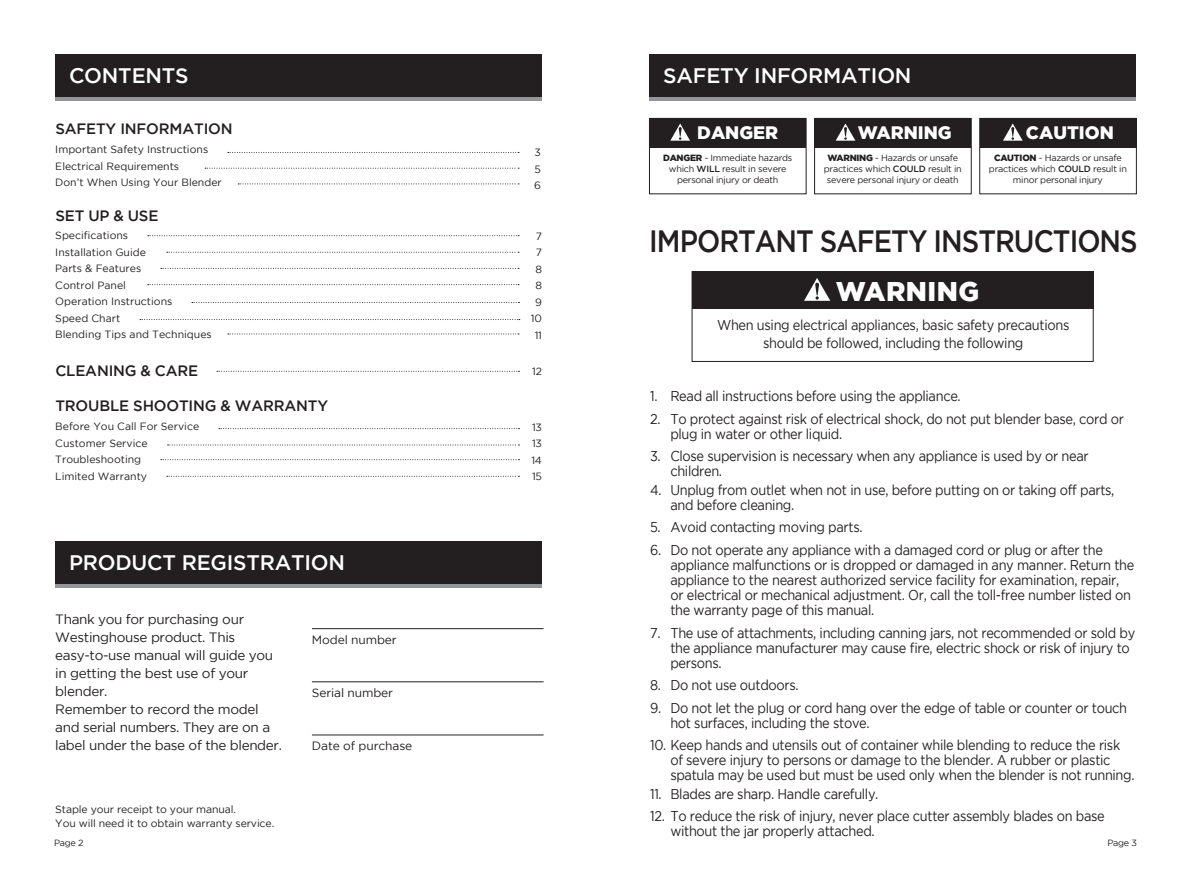
<style>
.page{position:relative;width:1191px;height:893px;background:#fff}
.page>*{position:absolute;margin:0;border:0;box-sizing:border-box;transform-origin:0 0}
.t1{font:500 30.75px "Gotham";color:#231f20;scale:.89 1}
.t2{font:900 27px "Gotham";color:#fff}
.t3{font:500 21px "Gotham";letter-spacing:-.01em;color:#fff}
.t4{font:900 18px "Gotham";color:#fff}
.t5{font:500 15px "Gotham";letter-spacing:-.01em;color:#231f20}
.t6{font:14.25px/15px "Gotham";letter-spacing:-.025em;color:#231f20;scale:.9 1}
.t7{font:13.5px/18px "Gotham";letter-spacing:-.025em;color:#231f20}
.t8{font:12px "Gotham";letter-spacing:-.01em;color:#231f20}
.t9{font:10.5px/16.5px "Gotham";color:#231f20}
.t10{font:9px/10.8px "Gotham";letter-spacing:-.025em;color:#231f20}
.s1{font-weight:900}
.s2{font-weight:500}
</style>
<div class="page">
<svg style="left:55px;top:96px;width:486px;height:5px;background:#7c7d80"></svg>
<div style="left:55px;top:54px;width:486px;height:42px;background:#231f20"></div>
<div style="left:55px;top:545px;width:486px;height:43px;background:#939598"></div>
<div style="left:55px;top:541px;width:486px;height:43px;background:#231f20"></div>
<svg style="left:228px;top:152px;width:291px;height:1px"></svg>
<svg style="left:205px;top:168px;width:314px;height:1px"></svg>
<svg style="left:238px;top:184px;width:281px;height:1px"></svg>
<svg style="left:148px;top:284px;width:371px;height:1px"></svg>
<svg style="left:148px;top:235px;width:371px;height:1px"></svg>
<svg style="left:161px;top:268px;width:358px;height:1px"></svg>
<svg style="left:167px;top:252px;width:352px;height:1px"></svg>
<svg style="left:192px;top:302px;width:327px;height:1px"></svg>
<svg style="left:140px;top:319px;width:380px;height:1px"></svg>
<svg style="left:228px;top:334px;width:291px;height:1px"></svg>
<svg style="left:217px;top:371px;width:302px;height:1px"></svg>
<svg style="left:219px;top:428px;width:300px;height:1px"></svg>
<svg style="left:168px;top:445px;width:351px;height:1px"></svg>
<svg style="left:161px;top:459px;width:358px;height:1px"></svg>
<svg style="left:167px;top:476px;width:352px;height:1px"></svg>
<hr style="left:312px;top:628px;width:231px;height:1px;background:#231f20">
<hr style="left:312px;top:681px;width:231px;height:1px;background:#231f20">
<hr style="left:312px;top:735px;width:231px;height:1px;background:#231f20">
<div style="left:649px;top:118px;width:157px;height:30px;background:#231f20"></div>
<div style="left:649px;top:118px;width:157px;height:76px;border:1px solid #231f20"></div>
<div style="left:814px;top:118px;width:157px;height:30px;background:#231f20"></div>
<div style="left:814px;top:118px;width:157px;height:76px;border:1px solid #231f20"></div>
<svg style="left:835px;top:123px;width:20px;height:18px"></svg>
<svg style="left:670px;top:123px;width:20px;height:18px"></svg>
<div style="left:979px;top:118px;width:157px;height:30px;background:#231f20"></div>
<div style="left:979px;top:118px;width:157px;height:76px;border:1px solid #231f20"></div>
<svg style="left:1003px;top:123px;width:19px;height:18px"></svg>
<svg style="left:649px;top:96px;width:486px;height:5px;background:#7c7d80"></svg>
<div style="left:649px;top:54px;width:486px;height:42px;background:#231f20"></div>
<div style="left:692px;top:272px;width:401px;height:37px;background:#231f20"></div>
<div style="left:691px;top:271px;width:402px;height:91px;border:1px solid #231f20"></div>
<svg style="left:804px;top:278px;width:26px;height:23px"></svg>
<h3 class="t3" style="left:69px;top:64px;width:121px">CONTENTS</h3>
<p class="t5" style="left:55px;top:120px;width:179px">SAFETY INFORMATION</p>
<p class="t9" style="left:55px;top:141px;width:168px">Important Safety Instructions<br>Electrical Requirements<br>Don’t When Using Your Blender</p>
<p class="t9" style="left:534px;top:144px;width:8px;text-align:justify">3<br>5<br>6</p>
<p class="t5" style="left:55px;top:207px;width:11px">SET</p>
<p class="t5" style="left:88px;top:207px;width:50px">UP &amp; USE</p>
<p class="t9" style="left:55px;top:227px;width:158px">Specifications<br>Installation Guide<br>Parts &amp; Features<br>Control Panel<br>Operation Instructions<br>Speed Chart<br>Blending Tips and Techniques</p>
<p class="t9" style="left:531px;top:228px;width:13px;text-align:center">7<br>7<br>8<br>8<br>9<br>10<br>11</p>
<p class="t5" style="left:55px;top:362px;width:31px">CLEANING</p>
<p class="t5" style="left:141px;top:362px;width:26px">&amp; CARE</p>
<p class="t9" style="left:532px;top:363px;width:11px">12</p>
<h3 class="t3" style="left:663px;top:64px;width:250px">SAFETY INFORMATION</h3>
<p class="t4" style="left:697px;top:122px;width:82px">DANGER</p>
<p class="t4" style="left:1026px;top:122px;width:89px">CAUTION</p>
<p class="t10" style="left:989px;top:153px;width:134px;text-indent:5px"><span class="s1">CAUTION</span> - Hazards or unsafe practices which <span class="s2">COU</span></p>
<p class="t4" style="left:857px;top:122px;width:95px">WARNING</p>
<p class="t10" style="left:824px;top:153px;width:136px;text-indent:4px"><span class="s1">WARNING</span> - Hazards or unsafe practices which <span class="s2">COU</span></p>
<p class="t10" style="left:663px;top:153px;width:131px;text-align:center"><span class="s1">DANGER</span> - Immediate hazards which <span class="s2">WI LL</span> result in severe personal injury or death</p>
<p class="t10" style="left:827px;top:163px;width:136px;text-indent:86px"><span class="s2">LD</span> result in severe personal injury or death</p>
<p class="t10" style="left:1013px;top:163px;width:115px;text-indent:66px"><span class="s2">LD</span> result in minor personal injury</p>
<h1 class="t1" style="left:649px;top:223px;width:22px">IMPORTANT</h1>
<h1 class="t1" style="left:819px;top:223px;width:21px">SAFETY</h1>
<h1 class="t1" style="left:933px;top:223px;width:20px">INSTRUCTIONS</h1>
<h2 class="t2" style="left:835px;top:275px;width:22px">WARNING</h2>
<p class="t6" style="left:717px;top:316px;width:393px;line-height:18px;text-align:center">When using electrical appliances, basic safety precautions should be followed, including the following</p>
<p class="t6" style="left:650px;top:388px;width:347px">1. Read all instructions before using the appliance.</p>
<p class="t6" style="left:670px;top:411px;width:505px;text-indent:-20px">2. To protect against risk of electrical shock, do not put blender base, cord or plug in water or other liquid.</p>
<p class="t6" style="left:670px;top:448px;width:466px;text-indent:-20px">3. Close supervision is necessary when any appliance is used by or near children.</p>
<p class="t6" style="left:670px;top:482px;width:495px;text-indent:-20px">4. Unplug from outlet when not in use, before putting on or taking off parts, and before cleaning.</p>
<p class="t6" style="left:650px;top:520px;width:237px">5. Avoid contacting moving parts.</p>
<p class="t6" style="left:670px;top:542px;width:517px;text-indent:-20px">6. Do not operate any appliance with a damaged cord or plug or after the appliance malfunctions or is dropped or damaged in any manner. Return the appliance to the nearest authorized service facility for examination, repair, or electrical or mechanical adjustment. Or, call the toll-free number listed on the warranty page of this manual.</p>
<p class="t6" style="left:670px;top:625px;width:518px;text-indent:-20px">7. The use of attachments, including canning jars, not recommended or sold by the appliance manufacturer may cause fire, electric shock or risk of injury to persons.</p>
<p class="t6" style="left:650px;top:677px;width:166px">8. Do not use outdoors.</p>
<p class="t6" style="left:670px;top:700px;width:509px;text-indent:-20px">9. Do not let the plug or cord hang over the edge of table or counter or touch hot surfaces, including the stove.</p>
<p class="t6" style="left:670px;top:737px;width:517px;text-indent:-20px">10. Keep hands and utensils out of container while blending to reduce the risk of severe injury to persons or damage to the blender. A rubber or plastic spatula may be used but must be used only when the blender is not running.</p>
<p class="t6" style="left:650px;top:786px;width:255px">11. Blades are sharp. Handle carefully.</p>
<p class="t6" style="left:670px;top:809px;width:484px;text-indent:-20px">12. To reduce the risk of injury, never place cutter assembly blades on base without the jar properly attached.</p>
<p class="t5" style="left:55px;top:398px;width:12px">TROU</p>
<p class="t5" style="left:99px;top:398px;width:66px">BLE SHOOTING</p>
<p class="t5" style="left:220px;top:398px;width:43px">&amp; WARRANTY</p>
<p class="t9" style="left:55px;top:418px;width:145px">Before You Call For Service<br>Customer Service<br>Troubleshooting<br>Limited Warranty</p>
<p class="t9" style="left:531px;top:419px;width:12px;text-align:justify">13<br>13<br>14<br>15</p>
<h3 class="t3" style="left:69px;top:551px;width:278px">PRODUCT REGISTRATION</h3>
<p class="t7" style="left:55px;top:610px;width:228px">Thank you for purchasing our<br>Westinghouse product. This easy-to-use manual will guide you in getting the best use of your blender.<br>Remember to record the model and serial numbers. They are on a label under the base of the blender.</p>
<p class="t8" style="left:312px;top:633px;width:86px">Model number</p>
<p class="t8" style="left:312px;top:686px;width:83px">Serial number</p>
<p class="t8" style="left:312px;top:739px;width:102px">Date of purchase</p>
<p class="t9" style="left:55px;top:802px;width:220px;line-height:13.5px">Staple your receipt to your manual.<br>You will need it to obtain warranty service.</p>
<p class="t10" style="left:54px;top:837px;width:31px">Page 2</p>
<p class="t10" style="left:1107px;top:837px;width:31px">Page 3</p>
</div>
